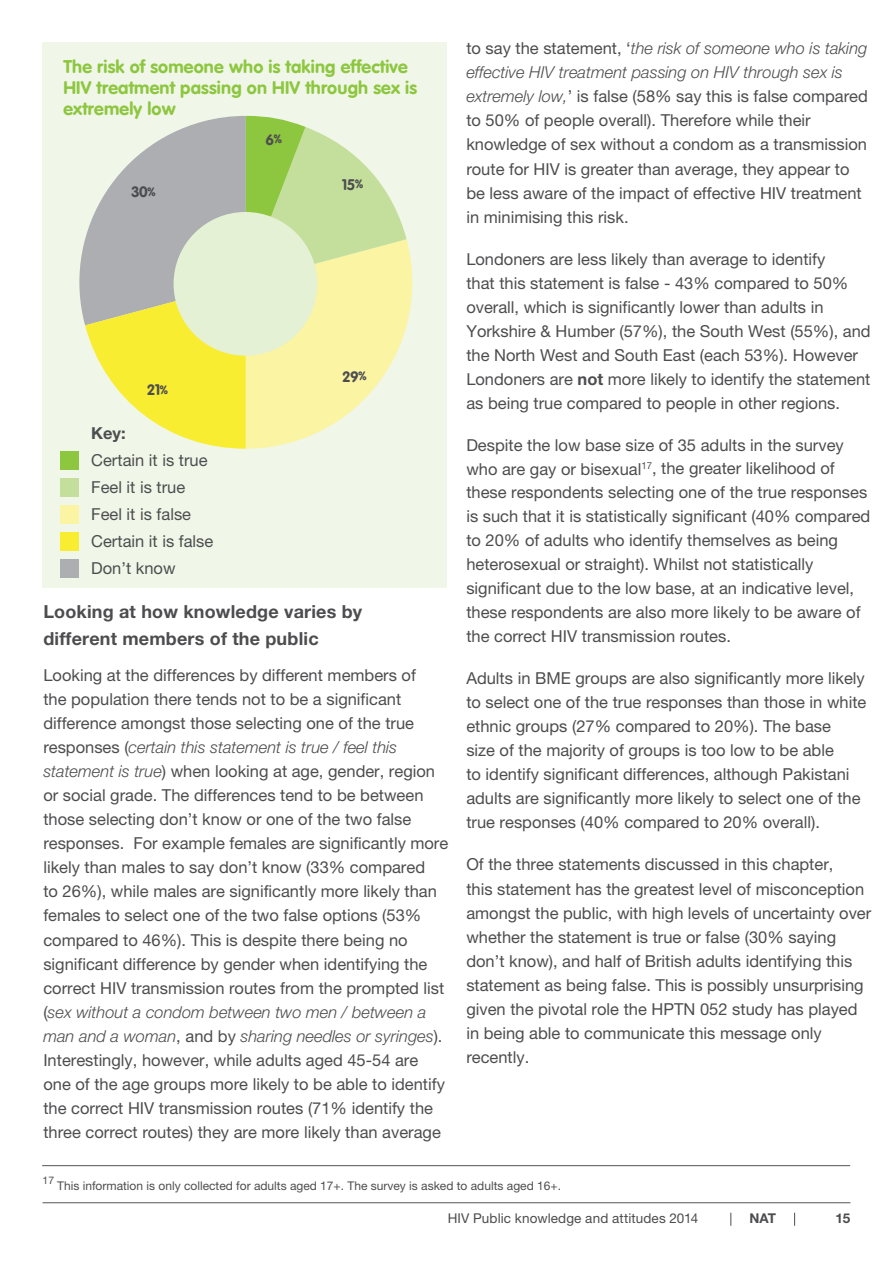
<style>
.page{position:relative;width:893px;height:1263px;background:#fff}
.page>*{position:absolute;margin:0;border:0;box-sizing:border-box;transform-origin:0 0}
.t1{font:18px/21px "VAG Rounded Bold";letter-spacing:.01em;color:#8dc63f}
.t2{font:700 18px/27px "Helvetica Neue LT Std";letter-spacing:.01em;color:#4d4d4f}
.t3{font:16.5px/24px "Helvetica Neue LT Std";color:#4d4d4f}
.t4{font:700 16.5px "Helvetica Neue LT Std";color:#4d4d4f}
.t5{font:15px "VAG Rounded Bold";letter-spacing:-.04em;color:#4d4d4f}
.t6{font:13.5px "Helvetica Neue LT Std";letter-spacing:.01em;color:#4d4d4f}
.t7{font:700 13.5px "Helvetica Neue LT Std";color:#4d4d4f}
.t8{font:12px "Helvetica Neue LT Std";color:#4d4d4f}
.t9{font:10.5px "Helvetica Neue LT Std";color:#4d4d4f}
.s1{font-size:12px}
.s2{font-weight:300;font-style:italic}
.s3{font-weight:700}
</style>
<div class="page">
<hr style="left:42px;top:1165px;width:808px;height:1px;background:#4d4d4f">
<svg style="left:794px;top:1213px;width:1px;height:13px"></svg>
<svg style="left:730px;top:1213px;width:1px;height:13px"></svg>
<hr style="left:43px;top:1202px;width:807px;height:1px;background:#4d4d4f">
<div style="left:42px;top:43px;width:404px;height:545px;background:#f0f7e8"></div>
<div style="left:60px;top:451px;width:18px;height:18px;background:#8dc63f"></div>
<div style="left:60px;top:478px;width:18px;height:18px;background:#c4df9b"></div>
<div style="left:60px;top:505px;width:18px;height:19px;background:#faf4a3"></div>
<div style="left:60px;top:532px;width:18px;height:19px;background:#f9ed32"></div>
<svg style="left:79px;top:116px;width:334px;height:333px"></svg>
<div style="left:174px;top:212px;width:143px;height:144px;background:#e5f1d4;border-radius:50%"></div>
<div style="left:60px;top:560px;width:18px;height:18px;background:#acaeb1"></div>
<p class="t1" style="left:63px;top:56px;width:355px">The risk of someone who is taking effective<br>HIV treatment passing on HIV through sex is extremely low</p>
<p class="t5" style="left:131px;top:183px;width:26px">30<span class="s1">%</span></p>
<p class="t5" style="left:265px;top:131px;width:18px">6<span class="s1">%</span></p>
<p class="t5" style="left:342px;top:176px;width:23px">15<span class="s1">%</span></p>
<p class="t5" style="left:147px;top:381px;width:23px">21<span class="s1">%</span></p>
<p class="t4" style="left:91px;top:423px;width:36px">Key:</p>
<p class="t3" style="left:91px;top:446px;width:124px;line-height:27px">Certain it is true<br>Feel it is true<br>Feel it is false<br>Certain it is false<br>Don’t know</p>
<p class="t5" style="left:342px;top:368px;width:26px">29<span class="s1">%</span></p>
<p class="t2" style="left:43px;top:598px;width:320px">Looking at how knowledge varies by different members of the public</p>
<p class="t3" style="left:43px;top:663px;width:406px">Looking at the differences by different members of<br>the population there tends not to be a significant difference amongst those selecting one of the true responses (<span class="s2">certain this statement is true / feel this statement is true</span>) when looking at age, gender, region or social grade. The differences tend to be between those selecting don’t know or one of the two false responses. For example females are significantly more likely than males to say don’t know (33% compared<br>to 26%), while males are significantly more likely than females to select one of the two false options (53% compared to 46%). This is despite there being no significant difference by gender when identifying the correct HIV transmission routes from the prompted list (<span class="s2">sex without a condom between two men / between a man and a woman</span>, and by <span class="s2">sharing needles or syringes</span>).<br>Interestingly, however, while adults aged 45-54 are one of the age groups more likely to be able to identify the correct HIV transmission routes (71% identify the three correct routes) they are more likely than average</p>
<p class="t3" style="left:466px;top:36px;width:403px">to say the statement, ‘<span class="s2">the risk of someone who is taking effective HIV treatment passing on HIV through sex is extremely low,</span>’ is false (58% say this is false compared to 50% of people overall). Therefore while their knowledge of sex without a condom as a transmission route for HIV is greater than average, they appear to be less aware of the impact of effective HIV treatment in minimising this risk.</p>
<p class="t3" style="left:466px;top:246px;width:406px">Londoners are less likely than average to identify<br>that this statement is false - 43% compared to 50% overall, which is significantly lower than adults in Yorkshire &amp; Humber (57%), the South West (55%), and the North West and South East (each 53%). However Londoners are <span class="s3">not</span> more likely to identify the statement as being true compared to people in other regions.</p>
<p class="t3" style="left:466px;top:432px;width:406px">Despite the low base size of 35 adults in the survey who are gay or bisexual<sup>17</sup>, the greater likelihood of these respondents selecting one of the true responses is such that it is statistically significant (40% compared to 20% of adults who identify themselves as being heterosexual or straight). Whilst not statistically significant due to the low base, at an indicative level, these respondents are also more likely to be aware of the correct HIV transmission routes.</p>
<p class="t3" style="left:466px;top:666px;width:402px">Adults in BME groups are also significantly more likely to select one of the true responses than those in white ethnic groups (27% compared to 20%). The base<br>size of the majority of groups is too low to be able<br>to identify significant differences, although Pakistani adults are significantly more likely to select one of the true responses (40% compared to 20% overall).</p>
<p class="t3" style="left:466px;top:852px;width:406px">Of the three statements discussed in this chapter,<br>this statement has the greatest level of misconception amongst the public, with high levels of uncertainty over whether the statement is true or false (30% saying don’t know), and half of British adults identifying this statement as being false. This is possibly unsurprising given the pivotal role the HPTN 052 study has played in being able to communicate this message only recently.</p>
<p class="t9" style="left:43px;top:1174px;width:13px">17</p>
<p class="t8" style="left:57px;top:1178px;width:505px">This information is only collected for adults aged 17+. The survey is asked to adults aged 16+.</p>
<p class="t6" style="left:448px;top:1210px;width:252px">HIV Public knowledge and attitudes 2014</p>
<p class="t7" style="left:749px;top:1210px;width:28px">NAT</p>
<p class="t7" style="left:835px;top:1210px;width:17px">15</p>
</div>
